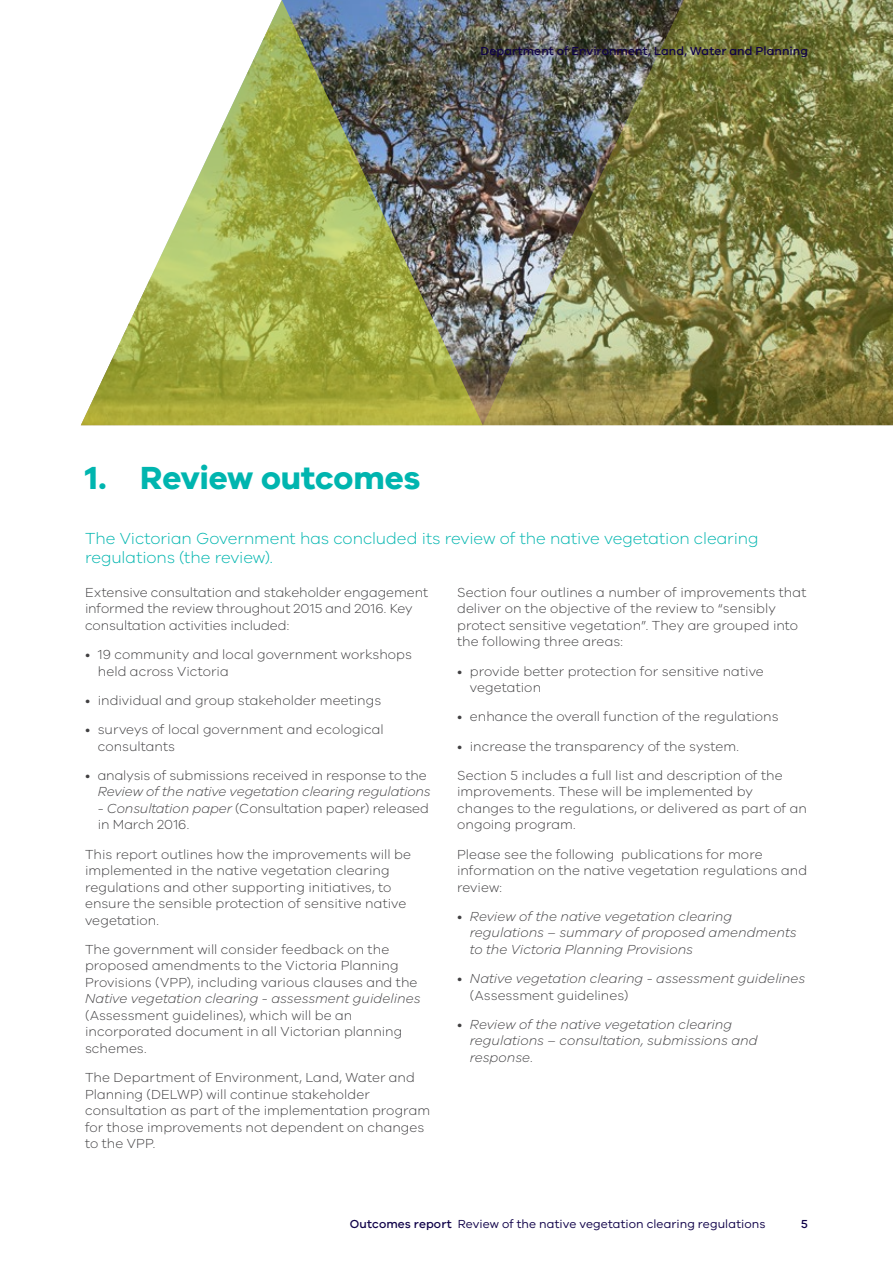
<style>
.page{position:relative;width:893px;height:1263px;background:#fff}
.page>*{position:absolute;margin:0;border:0;box-sizing:border-box;transform-origin:0 0}
.Heading_1{font:700 33px "VIC";letter-spacing:-.01em;color:#00b5af}
.Intro_copy{font:300 16.5px/19.5px "VIC";letter-spacing:-.005em;color:#00b5af}
.Body_Copy{font:300 13.5px/16.5px "VIC";color:#414042}
.t1{font:italic 300 13.5px/16.5px "VIC";letter-spacing:-.005em;color:#414042}
.t2{font:12px "VIC";letter-spacing:.005em;color:#100249}
.t3{font:500 12px "VIC";letter-spacing:.005em;color:#100249}
.s1{font-style:normal}
.s2{font-style:italic}
.s3{font-weight:500}
</style>
<div class="page">
<img style="left:483px;top:0;width:410px;height:425px">
<img style="left:81px;top:0;width:402px;height:425px">
<p class="t3" style="left:480px;top:43px;width:329px">Department of Environment, Land, Water and Planning</p>
<p class="Heading_1" style="left:85px;top:457px;width:337px">1. Review outcomes</p>
<p class="Intro_copy" style="left:85px;top:528px;width:675px">The Victorian Government has concluded its review of the native vegetation clearing regulations (the review).</p>
<p class="Body_Copy" style="left:85px;top:584px;width:344px">Extensive consultation and stakeholder engagement informed the review throughout 2015 and 2016. Key consultation activities included:</p>
<p class="Body_Copy" style="left:98px;top:646px;width:316px;text-indent:-13px">• 19 community and local government workshops held across Victoria</p>
<p class="Body_Copy" style="left:85px;top:692px;width:298px">• individual and group stakeholder meetings</p>
<p class="Body_Copy" style="left:98px;top:721px;width:287px;text-indent:-13px">• surveys of local government and ecological consultants</p>
<p class="t1" style="left:85px;top:767px;width:347px;text-align:right"><span class="s1">• analysis of submissions received in response to the<br></span>Review of the native vegetation clearing regulations</p>
<p class="Body_Copy" style="left:98px;top:800px;width:333px"><span class="s2">- Consultation paper</span> (Consultation paper) released in March 2016.</p>
<p class="Body_Copy" style="left:85px;top:845px;width:328px">This report outlines how the improvements will be implemented in the native vegetation clearing regulations and other supporting initiatives, to ensure the sensible protection of sensitive native vegetation.</p>
<p class="Body_Copy" style="left:85px;top:941px;width:337px">The government will consider feedback on the proposed amendments to the Victoria Planning Provisions (VPP), including various clauses and the <span class="s2">Native vegetation clearing - assessment guidelines </span>(Assessment guidelines), which will be an incorporated document in all Victorian planning schemes.</p>
<p class="Body_Copy" style="left:85px;top:1069px;width:347px">The Department of Environment, Land, Water and Planning (DELWP) will continue stakeholder consultation as part of the implementation program for those improvements not dependent on changes to the VPP.</p>
<p class="Body_Copy" style="left:457px;top:584px;width:351px">Section four outlines a number of improvements that deliver on the objective of the review to “sensibly protect sensitive vegetation”. They are grouped into the following three areas:</p>
<p class="Body_Copy" style="left:470px;top:662px;width:296px;text-indent:-13px">• provide better protection for sensitive native vegetation</p>
<p class="Body_Copy" style="left:457px;top:708px;width:323px">• enhance the overall function of the regulations</p>
<p class="Body_Copy" style="left:457px;top:737px;width:283px">• increase the transparency of the system.</p>
<p class="Body_Copy" style="left:457px;top:767px;width:351px">Section 5 includes a full list and description of the improvements. These will be implemented by changes to the regulations, or delivered as part of an ongoing program.</p>
<p class="Body_Copy" style="left:457px;top:845px;width:352px">Please see the following publications for more information on the native vegetation regulations and review:</p>
<p class="t1" style="left:470px;top:908px;width:328px;text-indent:-13px"><span class="s1">•</span> Review of the native vegetation clearing regulations – summary of proposed amendments to the Victoria Planning Provisions</p>
<p class="t1" style="left:470px;top:970px;width:337px;text-indent:-13px"><span class="s1">•</span> Native vegetation clearing - assessment guidelines <span class="s1">(Assessment guidelines)</span></p>
<p class="t1" style="left:470px;top:1016px;width:289px;text-indent:-13px"><span class="s1">•</span> Review of the native vegetation clearing regulations – consultation, submissions and response<span class="s1">.</span></p>
<p class="t2" style="left:350px;top:1217px;width:417px"><span class="s3">Outcomes report</span> Review of the native vegetation clearing regulations</p>
<p class="t3" style="left:801px;top:1217px;width:8px">5</p>
</div>
